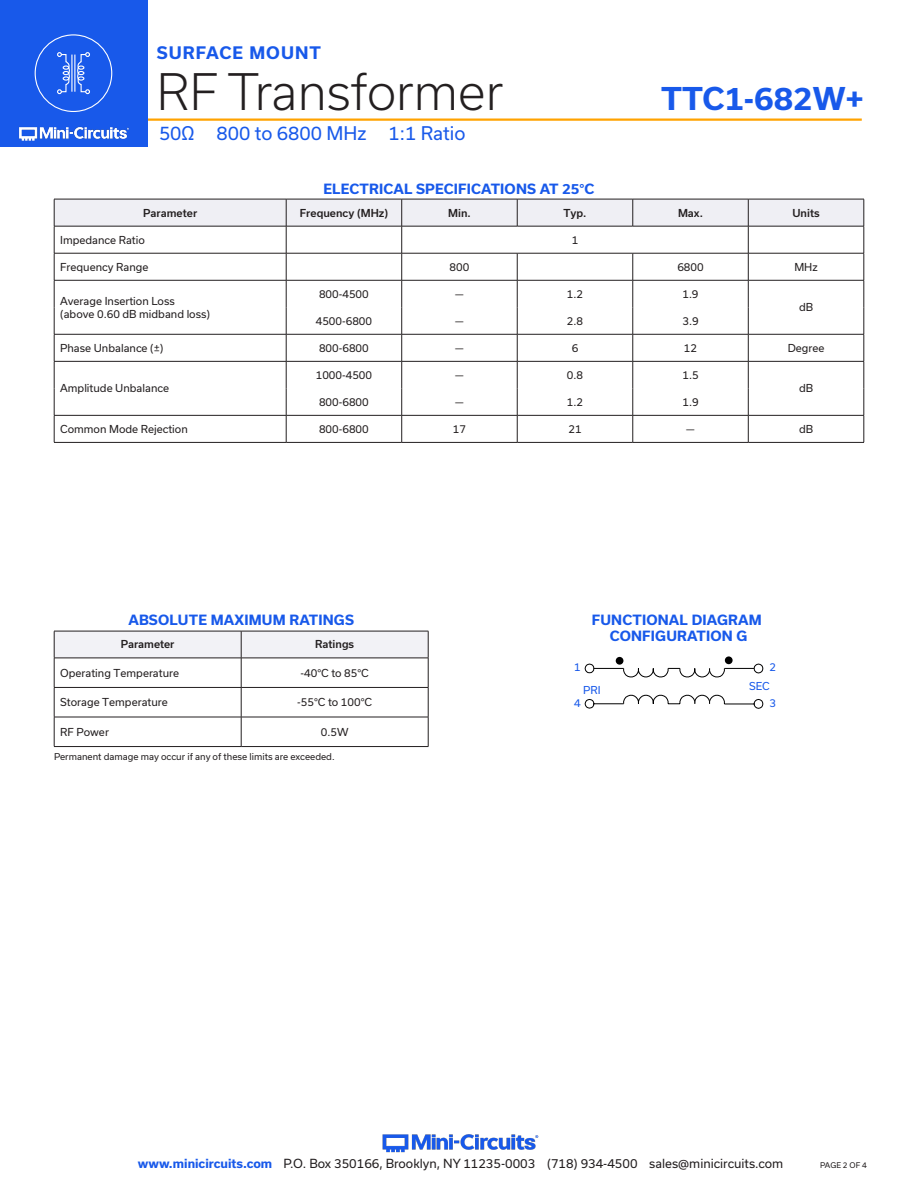
<style>
.page{position:relative;width:918px;height:1188px;background:#fff}
.page>*{position:absolute;margin:0;border:0;box-sizing:border-box;transform-origin:0 0}
.t1{font:300 48px "Usual";color:#231f20}
.t2{font:700 30px "Usual";color:#1859ea}
.t3{font:18px "Usual";color:#1859ea}
.t4{font:700 16.5px "Usual";letter-spacing:.065em;color:#1859ea}
.Blue_Headers{font:700 13.5px "Usual";letter-spacing:.015em;color:#1859ea}
.t5{font:12px "Usual";color:#231f20}
.Table_Body_Left_Just{font:10.5px "Usual";color:#231f20}
.Table_Body_Center{font:10.5px "Usual";color:#231f20}
.Table_Header_Center{font:500 10.5px "Usual";color:#231f20}
.t6{font:10.5px "Usual";color:#1859ea}
.Notes{font:9px "Usual";color:#231f20}
.t7{font:7.5px "Usual";color:#231f20}
.s1{font-weight:700;color:#1859ea}
</style>
<div class="page">
<hr style="left:129px;top:118px;width:733px;height:3px;background:#ffa300">
<div style="left:0;top:0;width:147px;height:147px;background:#1859ea"></div>
<hr style="left:917px;top:0;width:1px;height:147px;background:#1859ea">
<img style="left:19px;top:126px;width:110px;height:15px">
<div style="left:35px;top:34px;width:77px;height:78px;border:1px solid #fff;border-radius:50%"></div>
<svg style="left:57px;top:52px;width:13px;height:42px"></svg>
<svg style="left:77px;top:52px;width:13px;height:42px"></svg>
<hr style="left:71px;top:55px;width:1px;height:37px;background:#fff">
<hr style="left:74px;top:55px;width:1px;height:37px;background:#fff">
<img style="left:382px;top:1134px;width:157px;height:19px">
<hr style="left:54px;top:442px;width:232px;height:1px;background:#231f20">
<hr style="left:748px;top:442px;width:116px;height:1px;background:#231f20">
<svg style="left:54px;top:199px;width:811px;height:243px"></svg>
<hr style="left:54px;top:253px;width:232px;height:1px;background:#231f20">
<hr style="left:286px;top:253px;width:116px;height:1px;background:#231f20">
<hr style="left:402px;top:253px;width:115px;height:1px;background:#231f20">
<hr style="left:517px;top:253px;width:116px;height:1px;background:#231f20">
<hr style="left:633px;top:253px;width:115px;height:1px;background:#231f20">
<hr style="left:748px;top:253px;width:116px;height:1px;background:#231f20">
<hr style="left:286px;top:361px;width:116px;height:1px;background:#231f20">
<hr style="left:402px;top:361px;width:115px;height:1px;background:#231f20">
<hr style="left:517px;top:361px;width:116px;height:1px;background:#231f20">
<hr style="left:633px;top:361px;width:115px;height:1px;background:#231f20">
<hr style="left:286px;top:415px;width:116px;height:1px;background:#231f20">
<hr style="left:402px;top:415px;width:115px;height:1px;background:#231f20">
<hr style="left:517px;top:415px;width:116px;height:1px;background:#231f20">
<hr style="left:633px;top:415px;width:115px;height:1px;background:#231f20">
<hr style="left:286px;top:442px;width:116px;height:1px;background:#231f20">
<hr style="left:402px;top:442px;width:115px;height:1px;background:#231f20">
<hr style="left:517px;top:442px;width:116px;height:1px;background:#231f20">
<hr style="left:633px;top:442px;width:115px;height:1px;background:#231f20">
<svg style="left:54px;top:631px;width:375px;height:115px"></svg>
<hr style="left:54px;top:746px;width:187px;height:1px;background:#231f20">
<hr style="left:241px;top:746px;width:187px;height:1px;background:#231f20">
<svg style="left:585px;top:664px;width:178px;height:45px"></svg>
<hr style="left:724px;top:668px;width:30px;height:1px;background:#000">
<div style="left:725px;top:656px;width:8px;height:8px;background:#000;border-radius:50%"></div>
<div style="left:616px;top:657px;width:7px;height:8px;background:#000;border-radius:50%"></div>
<h3 class="t4" style="left:157px;top:43px;width:166px">SURFACE MOUNT</h3>
<h1 class="t1" style="left:157px;top:64px;width:348px">RF Transformer</h1>
<h3 class="t3" style="left:159px;top:123px;width:308px">50Ω 800 to 6800 MHz 1:1 Ratio</h3>
<p class="Blue_Headers" style="left:323px;top:181px;width:273px">ELECTRICAL SPECIFICATIONS AT 25°C</p>
<h2 class="t2" style="left:661px;top:81px;width:204px">TTC1-682W+</h2>
<p class="Table_Header_Center" style="left:143px;top:207px;width:56px">Parameter</p>
<p class="Table_Header_Center" style="left:300px;top:207px;width:90px">Frequency (MHz)</p>
<p class="Table_Header_Center" style="left:448px;top:207px;width:24px">Min.</p>
<p class="Table_Header_Center" style="left:563px;top:207px;width:25px">Typ.</p>
<p class="Table_Header_Center" style="left:678px;top:207px;width:26px">Max.</p>
<p class="Table_Header_Center" style="left:792px;top:207px;width:29px">Units</p>
<p class="Table_Body_Left_Just" style="left:60px;top:234px;width:86px">Impedance Ratio</p>
<p class="Table_Body_Center" style="left:572px;top:234px;width:8px">1</p>
<p class="Table_Body_Left_Just" style="left:60px;top:261px;width:90px">Frequency Range</p>
<p class="Table_Body_Center" style="left:450px;top:261px;width:21px">800</p>
<p class="Table_Body_Center" style="left:677px;top:261px;width:28px">6800</p>
<p class="Table_Body_Center" style="left:794px;top:261px;width:25px">MHz</p>
<p class="Table_Body_Left_Just" style="left:60px;top:295px;width:116px">Average Insertion Loss</p>
<p class="Table_Body_Left_Just" style="left:60px;top:308px;width:151px">(above 0.60 dB midband loss)</p>
<p class="Table_Body_Center" style="left:319px;top:288px;width:51px">800-4500</p>
<p class="Table_Body_Center" style="left:455px;top:288px;width:10px">—</p>
<p class="Table_Body_Center" style="left:567px;top:288px;width:18px">1.2</p>
<p class="Table_Body_Center" style="left:682px;top:288px;width:18px">1.9</p>
<p class="Table_Body_Center" style="left:799px;top:301px;width:16px">dB</p>
<p class="Table_Body_Center" style="left:316px;top:315px;width:58px">4500-6800</p>
<p class="Table_Body_Center" style="left:455px;top:315px;width:10px">—</p>
<p class="Table_Body_Center" style="left:567px;top:315px;width:18px">2.8</p>
<p class="Table_Body_Center" style="left:682px;top:315px;width:18px">3.9</p>
<p class="Table_Body_Left_Just" style="left:60px;top:342px;width:105px">Phase Unbalance (±)</p>
<p class="Table_Body_Center" style="left:319px;top:342px;width:51px">800-6800</p>
<p class="Table_Body_Center" style="left:455px;top:342px;width:10px">—</p>
<p class="Table_Body_Center" style="left:572px;top:342px;width:8px">6</p>
<p class="Table_Body_Center" style="left:684px;top:342px;width:15px">12</p>
<p class="Table_Body_Center" style="left:788px;top:342px;width:38px">Degree</p>
<p class="Table_Body_Left_Just" style="left:60px;top:382px;width:110px">Amplitude Unbalance</p>
<p class="Table_Body_Center" style="left:316px;top:369px;width:58px">1000-4500</p>
<p class="Table_Body_Center" style="left:455px;top:369px;width:10px">—</p>
<p class="Table_Body_Center" style="left:567px;top:369px;width:18px">0.8</p>
<p class="Table_Body_Center" style="left:682px;top:369px;width:18px">1.5</p>
<p class="Table_Body_Center" style="left:799px;top:382px;width:16px">dB</p>
<p class="Table_Body_Center" style="left:319px;top:396px;width:51px">800-6800</p>
<p class="Table_Body_Center" style="left:455px;top:396px;width:10px">—</p>
<p class="Table_Body_Center" style="left:567px;top:396px;width:18px">1.2</p>
<p class="Table_Body_Center" style="left:682px;top:396px;width:18px">1.9</p>
<p class="Table_Body_Left_Just" style="left:60px;top:423px;width:129px">Common Mode Rejection</p>
<p class="Table_Body_Center" style="left:319px;top:423px;width:51px">800-6800</p>
<p class="Table_Body_Center" style="left:453px;top:423px;width:15px">17</p>
<p class="Table_Body_Center" style="left:568px;top:423px;width:15px">21</p>
<p class="Table_Body_Center" style="left:686px;top:423px;width:10px">—</p>
<p class="Table_Body_Center" style="left:799px;top:423px;width:16px">dB</p>
<p class="Blue_Headers" style="left:128px;top:612px;width:227px">ABSOLUTE MAXIMUM RATINGS</p>
<p class="Blue_Headers" style="left:592px;top:612px;width:171px">FUNCTIONAL DIAGRAM</p>
<p class="Blue_Headers" style="left:610px;top:628px;width:139px">CONFIGURATION G</p>
<p class="Table_Header_Center" style="left:121px;top:638px;width:55px">Parameter</p>
<p class="Table_Header_Center" style="left:315px;top:638px;width:40px">Ratings</p>
<p class="Table_Body_Left_Just" style="left:60px;top:667px;width:120px">Operating Temperature</p>
<p class="Table_Body_Center" style="left:301px;top:667px;width:70px">-40°C to 85°C</p>
<p class="Table_Body_Left_Just" style="left:60px;top:696px;width:109px">Storage Temperature</p>
<p class="Table_Body_Center" style="left:297px;top:696px;width:76px">-55°C to 100°C</p>
<p class="Table_Body_Left_Just" style="left:60px;top:726px;width:50px">RF Power</p>
<p class="Table_Body_Center" style="left:321px;top:726px;width:29px">0.5W</p>
<p class="t6" style="left:574px;top:661px;width:8px">1</p>
<p class="t6" style="left:770px;top:661px;width:8px">2</p>
<p class="t6" style="left:574px;top:697px;width:8px">4</p>
<p class="t6" style="left:770px;top:697px;width:8px">3</p>
<p class="t6" style="left:583px;top:684px;width:19px">PRI</p>
<p class="t6" style="left:749px;top:680px;width:22px">SEC</p>
<p class="Notes" style="left:54px;top:751px;width:282px">Permanent damage may occur if any of these limits are exceeded.</p>
<p class="t5" style="left:138px;top:1157px;width:647px"><span class="s1">www.minicircuits.com</span> P.O. Box 350166, Brooklyn, NY 11235-0003 (718) 934-4500 sales@minicircuits.com</p>
<p class="t7" style="left:820px;top:1161px;width:48px">PAGE 2 OF 4</p>
</div>
